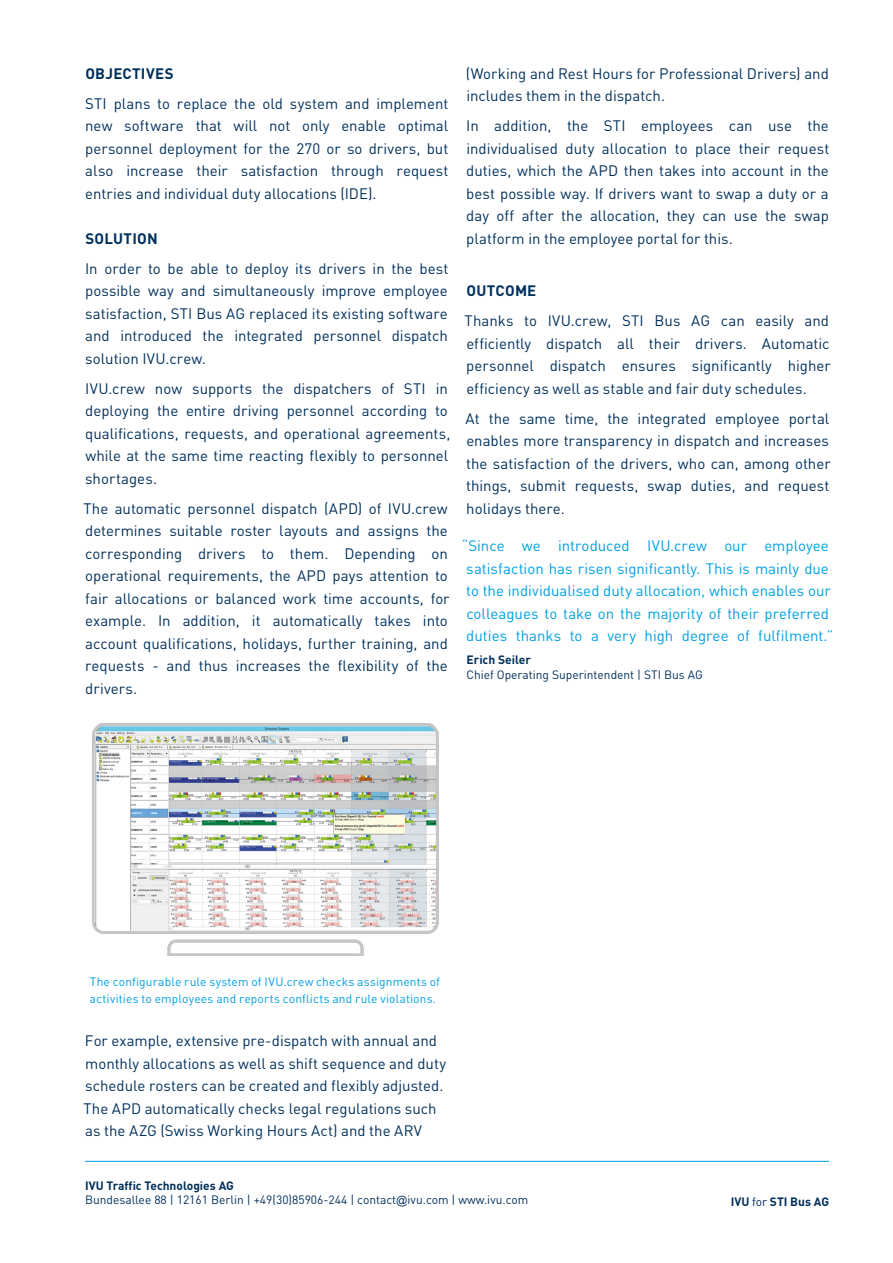
<style>
.page{position:relative;width:893px;height:1263px;background:#fff}
.page>*{position:absolute;margin:0;border:0;box-sizing:border-box;transform-origin:0 0}
.EN_Copy{font:15px/22.5px "DIN Pro";color:#00305b;text-align:justify}
.EN_Subhead{font:15px/22.5px "DIN Pro";color:#00305b}
.DE_Copy{font:15px/22.5px "DIN Pro";color:#00305b;text-align:justify}
.EN_Zitat{font:15px/22.5px "DIN Pro";color:#009fe3}
.EN_Subhead-2{font:700 15px "DIN Pro";letter-spacing:.015em;color:#00305b}
.EN_Bildunterschrift{font:12px/16.5px "DIN Pro";letter-spacing:.01em;color:#009fe3}
.EN_Zitat_Autor___Adr{font:12px/14.4px "DIN Pro";color:#00305b}
.DE_Zitat_Autor___Adr{font:12px/14.4px "DIN Pro";color:#00305b}
.EN_Kunde_Abbinder_re{font:700 12px "DIN Pro";color:#00305b}
.s1{font-weight:700}
.s2{font-family:"Arial";font-size:11.25px}
.s3{font-weight:400}
</style>
<div class="page">
<hr style="left:85px;top:1161px;width:744px;height:1px;background:#009fe3">
<img style="left:92px;top:723px;width:347px;height:232px">
<p class="EN_Subhead-2" style="left:85px;top:61px;width:90px">OBJECTIVES</p>
<p class="EN_Copy" style="left:85px;top:91px;width:365px">STI plans to replace the old system and implement new software that will not only enable optimal personnel deployment for the 270 or so drivers, but also increase their satisfaction through request entries and individual duty allocations (IDE).</p>
<p class="EN_Subhead-2" style="left:85px;top:226px;width:74px">SOLUTION</p>
<p class="EN_Copy" style="left:85px;top:256px;width:365px">In order to be able to deploy its drivers in the best possible way and simultaneously improve employee satisfaction, STI Bus AG replaced its existing software and introduced the integrated personnel dispatch solution IVU.crew.</p>
<p class="EN_Copy" style="left:85px;top:376px;width:367px;text-align:left">IVU.crew now supports the dispatchers of STI in deploying the entire driving personnel according to qualifications, requests, and operational agreements, while at the same time reacting flexibly to personnel shortages.</p>
<p class="EN_Copy" style="left:83px;top:496px;width:368px;text-align:left">The automatic personnel dispatch (APD) of IVU.crew determines suitable roster layouts and assigns the corresponding drivers to them. Depending on operational requirements, the APD pays attention to fair allocations or balanced work time accounts, for example. In addition, it automatically takes into account qualifications, holidays, further training, and requests - and thus increases the flexibility of the drivers.</p>
<p class="EN_Subhead" style="left:466px;top:61px;width:364px">(Working and Rest Hours for Professional Drivers) and includes them in the dispatch.</p>
<p class="DE_Copy" style="left:466px;top:113px;width:365px">In addition, the STI employees can use the individualised duty allocation to place their request duties, which the APD then takes into account in the best possible way. If drivers want to swap a duty or a day off after the allocation, they can use the swap platform in the employee portal for this.</p>
<p class="EN_Subhead-2" style="left:466px;top:278px;width:71px">OUTCOME</p>
<p class="EN_Copy" style="left:465px;top:308px;width:368px">Thanks to IVU.crew, STI Bus AG can easily and efficiently dispatch all their drivers. Automatic personnel dispatch ensures significantly higher efficiency as well as stable and fair duty schedules.</p>
<p class="EN_Copy" style="left:466px;top:406px;width:367px">At the same time, the integrated employee portal enables more transparency in dispatch and increases the satisfaction of the drivers, who can, among other things, submit requests, swap duties, and request holidays there.</p>
<p class="EN_Zitat" style="left:462px;top:533px;width:373px">“Since we introduced IVU.crew our employee satisfaction has risen significantly. This is mainly due to the individualised duty allocation, which enables our colleagues to take on the majority of their preferred duties thanks to a very high degree of fulfilment.”</p>
<p class="DE_Zitat_Autor___Adr" style="left:466px;top:651px;width:238px"><span class="s1">Erich Seiler<br></span>Chief Operating Superintendent | STI Bus AG</p>
<p class="EN_Bildunterschrift" style="left:90px;top:973px;width:352px">The configurable rule system of IVU.crew checks assignments of activities to employees and reports conflicts and rule violations.</p>
<p class="EN_Subhead" style="left:83px;top:1028px;width:364px">For example, extensive pre-dispatch with annual and monthly allocations as well as shift sequence and duty schedule rosters can be created and flexibly adjusted.<br>The APD automatically checks legal regulations such as the AZG (Swiss Working Hours Act) and the ARV</p>
<p class="EN_Zitat_Autor___Adr" style="left:85px;top:1177px;width:445px"><span class="s1">IVU Traffic Technologies AG<br></span>Bundesallee 88 | 12161 Berlin | +49(30)85906-244 | contact<span class="s2">@</span>ivu.com | www.ivu.com</p>
<p class="EN_Kunde_Abbinder_re" style="left:731px;top:1192px;width:100px">IVU <span class="s3">for</span> STI Bus AG</p>
</div>
